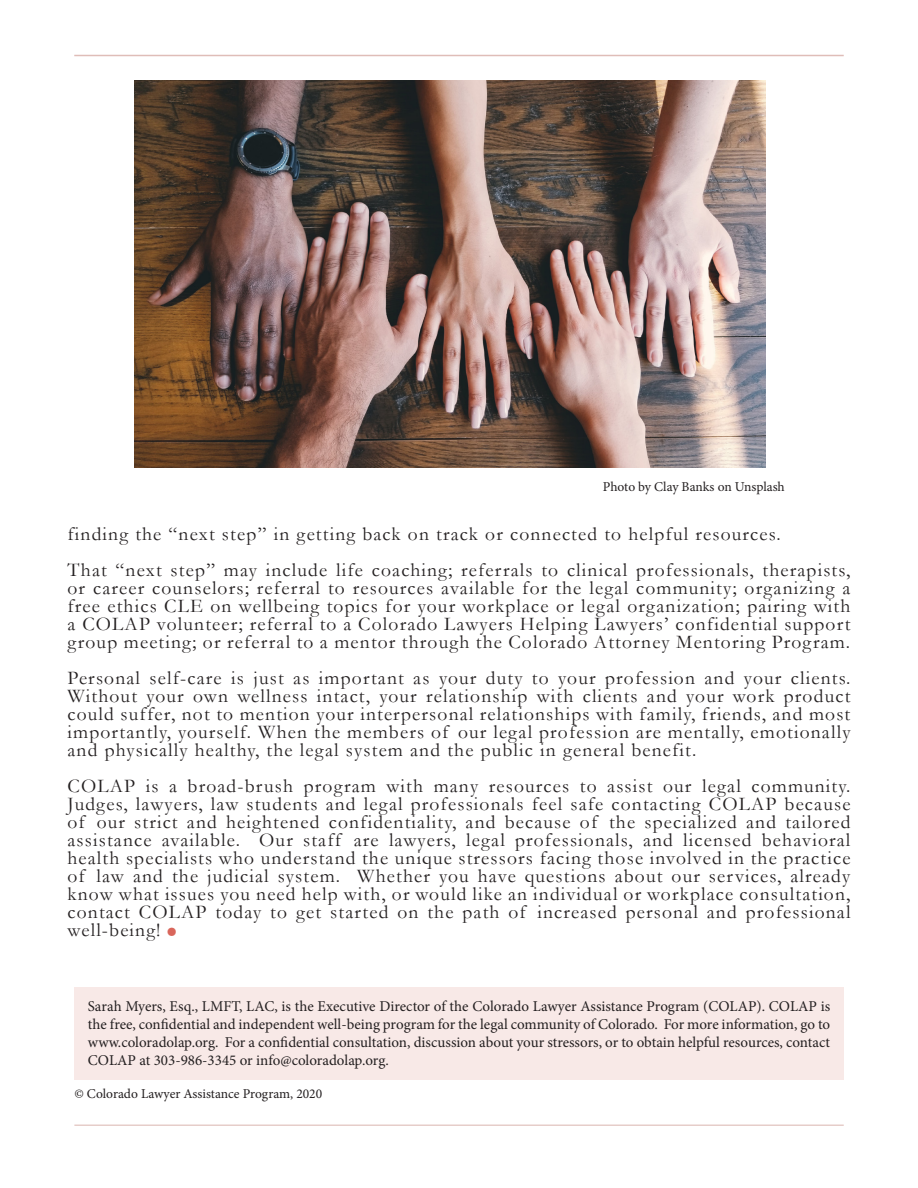
<style>
.page{position:relative;width:918px;height:1188px;background:#fff}
.page>*{position:absolute;margin:0;border:0;box-sizing:border-box;transform-origin:0 0}
.Body_Text{font:19.5px/18px "Garamond";letter-spacing:.06em;color:#231f20;text-align:justify}
.t1{font:15px/18px "Minion Pro";color:#231f20;text-align:justify}
.t2{font:13.5px "Minion Pro";letter-spacing:-.005em;color:#231f20}
.s1{font-family:"Baskerville URW";font-size:30px;color:#d9665b}
</style>
<div class="page">
<hr style="left:74px;top:55px;width:770px;height:1px;background:#b5665b">
<hr style="left:74px;top:1124px;width:770px;height:2px;background:#c68981">
<img style="left:135px;top:81px;width:631px;height:387px">
<div style="left:74px;top:987px;width:770px;height:92px;background:#f8e9e7"></div>
<p class="t2" style="left:603px;top:478px;width:183px">Photo by Clay Banks on Unsplash</p>
<p class="Body_Text" style="left:68px;top:524px;width:715px">finding the “next step” in getting back on track or connected to helpful resources.</p>
<p class="Body_Text" style="left:68px;top:560px;width:784px">That “next step” may include life coaching; referrals to clinical professionals, therapists, or career counselors; referral to resources available for the legal community; organizing a free ethics CLE on wellbeing topics for your workplace or legal organization; pairing with a COLAP volunteer; referral to a Colorado Lawyers Helping Lawyers’ confidential support group meeting; or referral to a mentor through the Colorado Attorney Mentoring Program.</p>
<p class="Body_Text" style="left:68px;top:668px;width:784px">Personal self-care is just as important as your duty to your profession and your clients.<br>Without your own wellness intact, your relationship with clients and your work product could suffer, not to mention your interpersonal relationships with family, friends, and most importantly, yourself. When the members of our legal profession are mentally, emotionally and physically healthy, the legal system and the public in general benefit.</p>
<p class="Body_Text" style="left:68px;top:776px;width:785px">COLAP is a broad-brush program with many resources to assist our legal community.<br>Judges, lawyers, law students and legal professionals feel safe contacting COLAP because of our strict and heightened confidentiality, and because of the specialized and tailored assistance available. Our staff are lawyers, legal professionals, and licensed behavioral health specialists who understand the unique stressors facing those involved in the practice of law and the judicial system. Whether you have questions about our services, already know what issues you need help with, or would like an individual or workplace consultation, contact COLAP today to get started on the path of increased personal and professional well-being!<span class="s1">•</span></p>
<p class="t1" style="left:88px;top:997px;width:744px">Sarah Myers, Esq., LMFT, LAC, is the Executive Director of the Colorado Lawyer Assistance Program (COLAP). COLAP is the free, confidential and independent well-being program for the legal community of Colorado. For more information, go to www.coloradolap.org. For a confidential consultation, discussion about your stressors, or to obtain helpful resources, contact COLAP at 303-986-3345 or info@coloradolap.org.</p>
<p class="t2" style="left:74px;top:1085px;width:249px">© Colorado Lawyer Assistance Program, 2020</p>
</div>
